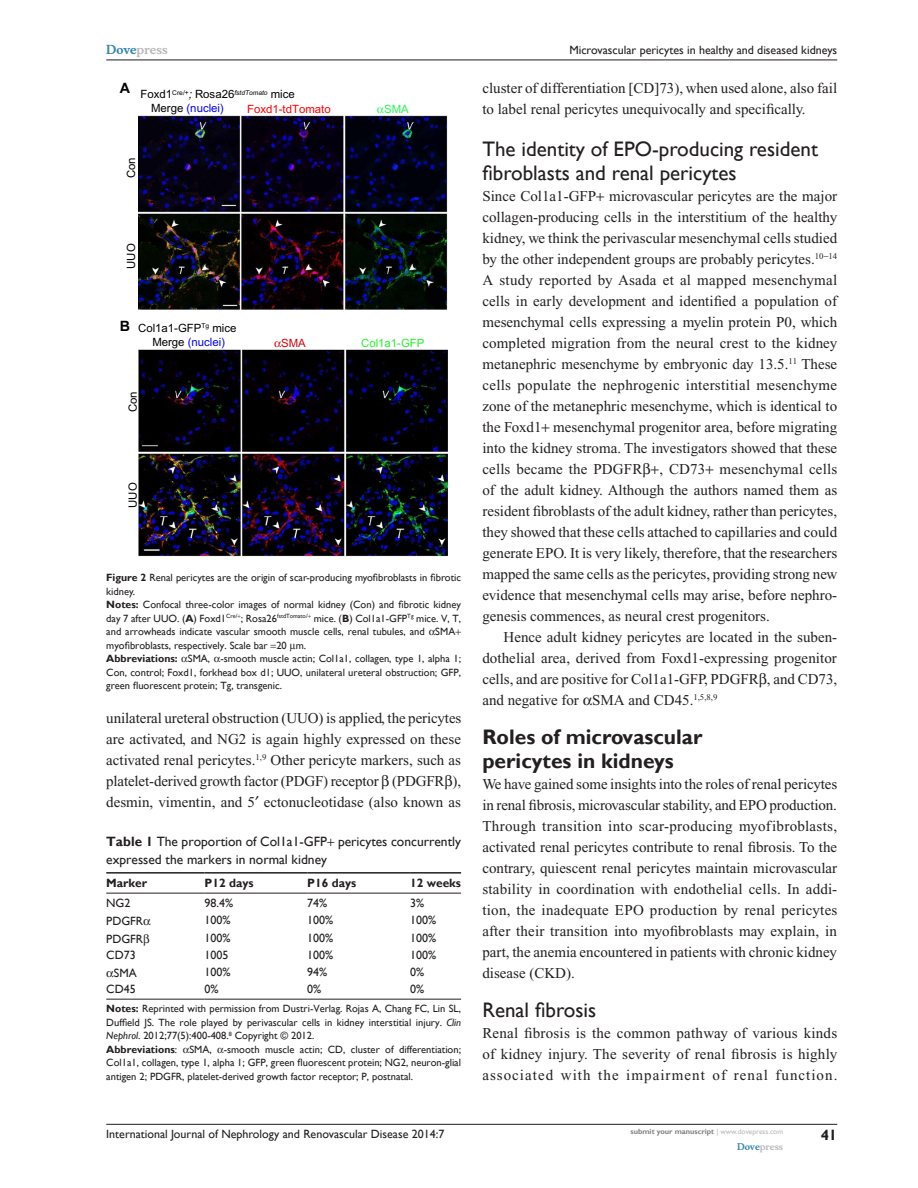
<style>
.page{position:relative;width:918px;height:1188px;background:#fff}
.page>*{position:absolute;margin:0;border:0;box-sizing:border-box;transform-origin:0 0}
.t1{font:21px/24px "Gill Sans";color:#231f20}
.t2{font:700 21px/24px "Gill Sans";color:#231f20}
.TxF{font:15px/21px "Times New Roman";color:#231f20;text-align:justify}
.Tx{font:15px/21px "Times New Roman";color:#231f20;text-align:justify}
.RunFolio-R{font:700 15px "Gill Sans";color:#231f20}
.t3{font:700 14.25px "Arial";color:#000}
.TN_TT{font:13.5px/18px "Gill Sans";color:#231f20}
.TB{font:12px "Gill Sans";color:#231f20}
.RunF-R{font:12px "Gill Sans";color:#231f20}
.RunH-R{font:12px "Gill Sans";color:#231f20}
.TCH{font:700 12px "Gill Sans";color:#231f20}
.RunH-Brand-R{font:700 12px "Musee";color:#b8b9bc}
.t4{font:11.4px "Arial";color:#000}
.t5{font:11.4px "Arial";color:#00f}
.t6{font:11.4px "Arial";color:#f00}
.t7{font:11.4px "Arial";color:#24f22a}
.t8{font:11.4px "Arial";color:#29f659}
.t9{font:11.4px "Arial";color:#d3050f}
.FC{font:10.5px/13.5px "Gill Sans";color:#231f20}
.TSN{font:10.5px/13.5px "Gill Sans";color:#231f20;text-align:justify}
.RunF-Brand-R{font:700 9px "Musee";color:#b8b9bc}
.RunF-SubmityourMS-R{font:700 7.5px "Gill Sans";color:#808285}
.s1{color:#3485ae}
.s2{font-style:italic}
.s3{color:#000}
.s4{font-weight:700}
.s5{font-weight:400;color:#b8b9bc}
</style>
<div class="page">
<hr style="left:106px;top:1124px;width:731px;height:1px;background:#231f20">
<hr style="left:106px;top:60px;width:731px;height:1px;background:#231f20">
<img style="left:138px;top:115px;width:309px;height:194px">
<img style="left:138px;top:349px;width:310px;height:207px">
<hr style="left:106px;top:893px;width:99px;height:1px;background:#231f20">
<hr style="left:205px;top:893px;width:102px;height:1px;background:#231f20">
<hr style="left:307px;top:893px;width:103px;height:1px;background:#231f20">
<hr style="left:410px;top:893px;width:51px;height:1px;background:#231f20">
<hr style="left:106px;top:999px;width:99px;height:1px;background:#231f20">
<hr style="left:205px;top:999px;width:102px;height:1px;background:#231f20">
<hr style="left:307px;top:999px;width:103px;height:1px;background:#231f20">
<hr style="left:410px;top:999px;width:51px;height:1px;background:#231f20">
<hr style="left:106px;top:872px;width:99px;height:2px;background:#231f20">
<hr style="left:205px;top:872px;width:102px;height:2px;background:#231f20">
<hr style="left:307px;top:872px;width:103px;height:2px;background:#231f20">
<hr style="left:410px;top:872px;width:51px;height:2px;background:#231f20">
<p class="RunH-Brand-R" style="left:106px;top:43px;width:63px"><span class="s1">Dove</span>press</p>
<p class="t3" style="left:120px;top:80px;width:12px">A</p>
<p class="t4" style="left:141px;top:88px;width:156px">Foxd1<sup>Cre/+</sup><span class="s2">;</span> Rosa26<sup>fstdTomato</sup> mice</p>
<p class="t5" style="left:151px;top:102px;width:74px"><span class="s3">Merge</span> (nuclei)</p>
<p class="t6" style="left:247px;top:102px;width:85px">Foxd1-tdTomato</p>
<p class="t8" style="left:384px;top:103px;width:26px">SMA</p>
<p class="t4" style="left:125px;top:178px;width:22px;rotate:-90deg">Con</p>
<p class="t4" style="left:125px;top:269px;width:27px;rotate:-90deg">UUO</p>
<p class="t3" style="left:120px;top:318px;width:12px">B</p>
<p class="t4" style="left:138px;top:321px;width:100px">Col1a1-GFP<sup>Tg</sup> mice</p>
<p class="t5" style="left:152px;top:336px;width:74px"><span class="s3">Merge</span> (nuclei)</p>
<p class="t4" style="left:126px;top:412px;width:22px;rotate:-90deg">Con</p>
<p class="t4" style="left:126px;top:508px;width:27px;rotate:-90deg">UUO</p>
<p class="t9" style="left:281px;top:337px;width:26px">SMA</p>
<p class="t7" style="left:361px;top:336px;width:65px">Col1a1-GFP</p>
<p class="FC" style="left:106px;top:571px;width:356px"><span class="s4">Figure 2</span> Renal pericytes are the origin of scar-producing myofibroblasts in fibrotic kidney.</p>
<p class="FC" style="left:106px;top:598px;width:356px"><span class="s4">Notes:</span> Confocal three-color images of normal kidney (Con) and fibrotic kidney day 7 after UUO. (<span class="s4">A</span>) Foxd1<sup>Cre/</sup> ; Rosa26<sup>fstdTomato/</sup> mice. (<span class="s4">B</span>) Col1a1-GFP<sup>Tg</sup> mice. V, T, and arrowheads indicate vascular smooth muscle cells, renal tubules, and SMA myofibroblasts, respectively. Scale bar 20 m.</p>
<p class="FC" style="left:106px;top:652px;width:356px;text-align:justify"><span class="s4">Abbreviations:</span> SMA, -smooth muscle actin; Col1a1, collagen, type 1, alpha 1; Con, control; Foxd1, forkhead box d1; UUO, unilateral ureteral obstruction; GFP, green fluorescent protein; Tg, transgenic.</p>
<p class="TxF" style="left:106px;top:708px;width:357px">unilateral ureteral obstruction (UUO) is applied, the pericytes are activated, and NG2 is again highly expressed on these activated renal pericytes.<sup>1,9</sup> Other pericyte markers, such as platelet-derived growth factor (PDGF) receptor (PDGFR ), desmin, vimentin, and 5 ectonucleotidase (also known as</p>
<p class="TN_TT" style="left:106px;top:833px;width:356px"><span class="s4">Table 1</span> The proportion of Col1a1-GFP pericytes concurrently expressed the markers in normal kidney</p>
<p class="TCH" style="left:106px;top:876px;width:42px">Marker</p>
<p class="TCH" style="left:205px;top:876px;width:51px">P12 days</p>
<p class="TCH" style="left:307px;top:876px;width:51px">P16 days</p>
<p class="TCH" style="left:410px;top:876px;width:52px">12 weeks</p>
<p class="TB" style="left:106px;top:896px;width:26px">NG2</p>
<p class="TB" style="left:205px;top:896px;width:30px">98.4%</p>
<p class="TB" style="left:307px;top:896px;width:22px">74%</p>
<p class="TB" style="left:410px;top:896px;width:16px">3%</p>
<p class="TB" style="left:106px;top:914px;width:38px">PDGFR</p>
<p class="TB" style="left:205px;top:913px;width:28px">100%</p>
<p class="TB" style="left:307px;top:913px;width:28px">100%</p>
<p class="TB" style="left:410px;top:913px;width:28px">100%</p>
<p class="TB" style="left:106px;top:932px;width:38px">PDGFR</p>
<p class="TB" style="left:205px;top:930px;width:28px">100%</p>
<p class="TB" style="left:307px;top:930px;width:28px">100%</p>
<p class="TB" style="left:410px;top:930px;width:28px">100%</p>
<p class="TB" style="left:106px;top:948px;width:31px">CD73</p>
<p class="TB" style="left:205px;top:948px;width:25px">1005</p>
<p class="TB" style="left:307px;top:948px;width:28px">100%</p>
<p class="TB" style="left:410px;top:948px;width:28px">100%</p>
<p class="TB" style="left:114px;top:966px;width:24px">SMA</p>
<p class="TB" style="left:205px;top:965px;width:28px">100%</p>
<p class="TB" style="left:307px;top:965px;width:22px">94%</p>
<p class="TB" style="left:410px;top:965px;width:16px">0%</p>
<p class="TB" style="left:106px;top:982px;width:31px">CD45</p>
<p class="TB" style="left:205px;top:982px;width:16px">0%</p>
<p class="TB" style="left:307px;top:982px;width:16px">0%</p>
<p class="TB" style="left:410px;top:982px;width:16px">0%</p>
<p class="TSN" style="left:106px;top:1002px;width:356px"><span class="s4">Notes:</span> Reprinted with permission from Dustri-Verlag. Rojas A, Chang FC, Lin SL, Duffield JS. The role played by perivascular cells in kidney interstitial injury. <span class="s2">Clin Nephrol</span>. 2012;77(5):400-408.<sup>8</sup> Copyright © 2012.</p>
<p class="TSN" style="left:106px;top:1043px;width:356px"><span class="s4">Abbreviations</span>: SMA, -smooth muscle actin; CD, cluster of differentiation; Col1a1, collagen, type 1, alpha 1; GFP, green fluorescent protein; NG2, neuron-glial antigen 2; PDGFR, platelet-derived growth factor receptor; P, postnatal.</p>
<p class="RunH-R" style="left:569px;top:43px;width:269px">Microvascular pericytes in healthy and diseased kidneys</p>
<p class="TxF" style="left:482px;top:77px;width:356px">cluster of differentiation [CD]73), when used alone, also fail to label renal pericytes unequivocally and specifically.</p>
<h2 class="t1" style="left:482px;top:137px;width:337px">The identity of EPO-producing resident fibroblasts and renal pericytes</h2>
<p class="TxF" style="left:482px;top:185px;width:357px">Since Col1a1-GFP microvascular pericytes are the major collagen-producing cells in the interstitium of the healthy kidney, we think the perivascular mesenchymal cells studied by the other independent groups are probably pericytes.<sup>10</sup>−<sup>14<br></sup>A study reported by Asada et al mapped mesenchymal cells in early development and identified a population of mesenchymal cells expressing a myelin protein P0, which completed migration from the neural crest to the kidney metanephric mesenchyme by embryonic day 13.5.<sup>11</sup> These cells populate the nephrogenic interstitial mesenchyme zone of the metanephric mesenchyme, which is identical to the Foxd1 mesenchymal progenitor area, before migrating into the kidney stroma. The investigators showed that these cells became the PDGFR , CD73 mesenchymal cells of the adult kidney. Although the authors named them as resident fibroblasts of the adult kidney, rather than pericytes, they showed that these cells attached to capillaries and could generate EPO. It is very likely, therefore, that the researchers mapped the same cells as the pericytes, providing strong new evidence that mesenchymal cells may arise, before nephro&shy;genesis commences, as neural crest progenitors.</p>
<p class="Tx" style="left:482px;top:626px;width:356px;text-indent:21px">Hence adult kidney pericytes are located in the suben&shy;dothelial area, derived from Foxd1-expressing progenitor cells, and are positive for Col1a1-GFP, PDGFR , and CD73, and negative for SMA and CD45.<sup>1,5,8,9</sup></p>
<h1 class="t2" style="left:482px;top:725px;width:222px">Roles of microvascular pericytes in kidneys</h1>
<p class="TxF" style="left:482px;top:773px;width:357px">We have gained some insights into the roles of renal pericytes in renal fibrosis, microvascular stability, and EPO production.<br>Through transition into scar-producing myofibroblasts, activated renal pericytes contribute to renal fibrosis. To the contrary, quiescent renal pericytes maintain microvascular stability in coordination with endothelial cells. In addi&shy;tion, the inadequate EPO production by renal pericytes after their transition into myofibroblasts may explain, in part, the anemia encountered in patients with chronic kidney disease (CKD).</p>
<h2 class="t1" style="left:482px;top:998px;width:115px">Renal fibrosis</h2>
<p class="TxF" style="left:482px;top:1022px;width:357px">Renal fibrosis is the common pathway of various kinds of kidney injury. The severity of renal fibrosis is highly associated with the impairment of renal function.</p>
<p class="RunF-R" style="left:106px;top:1127px;width:340px">International Journal of Nephrology and Renovascular Disease 2014:7</p>
<p class="RunF-SubmityourMS-R" style="left:631px;top:1127px;width:154px">submit your manuscript <span class="s5">| www.dovepress.com</span></p>
<p class="RunF-Brand-R" style="left:737px;top:1141px;width:48px"><span class="s1">Dove</span>press</p>
<p class="RunFolio-R" style="left:821px;top:1126px;width:18px">41</p>
</div>
